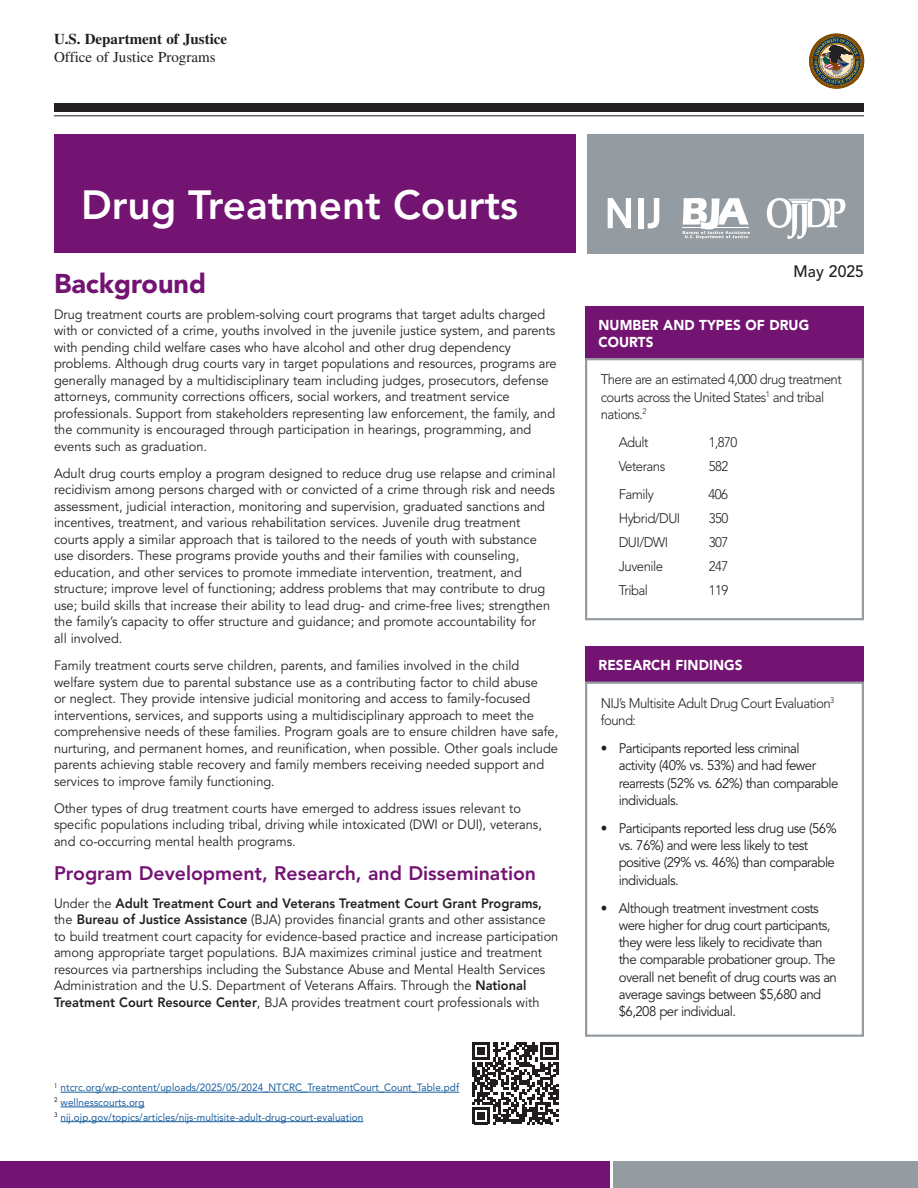
<style>
.page{position:relative;width:918px;height:1188px;background:#fff}
.page>*{position:absolute;margin:0;border:0;box-sizing:border-box;transform-origin:0 0}
.t1{font:800 40.5px "Avenir LT Std";color:#fff}
._00_L1_Head{font:900 27px "Avenir LT Std";color:#731372}
._01-Body_text{font:800 19.5px "Avenir LT Std";color:#731372}
._00-Masthead_Date{font:500 16.5px "Avenir LT Std";letter-spacing:.005em;color:#231f20;scale:.95 1}
.t2{font:700 15px "Times LT Std";color:#231f20}
.t3{font:15px "Times LT Std";color:#231f20}
._03-Fast_Facts_Head{font:900 14.25px/17.2px "Avenir LT Std";letter-spacing:.005em;color:#fff;scale:.95 1}
._04-Fast_Facts_Bulleted_Text{font:13.8px/17.2px "Avenir LT Std";letter-spacing:-.04em;color:#231f20;scale:.95 1}
._04-Fast_Facts_Body_Text{font:300 13.8px/17.2px "Avenir LT Std";letter-spacing:-.04em;color:#231f20;scale:.95 1}
._01-Body_text-2{font:13.5px/16.5px "Avenir LT Std";color:#231f20;scale:.95 1}
._04-Footnote{font:10.5px "Avenir LT Std";letter-spacing:.005em;color:#175d9e;scale:.95 1}
.s1{font-weight:800}
</style>
<div class="page">
<div style="left:54px;top:134px;width:522px;height:119px;background:#731372"></div>
<div style="left:585px;top:306px;width:279px;height:54px;background:#731372"></div>
<div style="left:585px;top:358px;width:279px;height:262px;border:2px solid #959ca1"></div>
<div style="left:0;top:1162px;width:610px;height:26px;background:#731372"></div>
<div style="left:613px;top:1162px;width:305px;height:26px;background:#959ca1"></div>
<hr style="left:54px;top:115px;width:810px;height:1px;background:#231f20">
<div style="left:54px;top:103px;width:810px;height:8px;background:#231f20"></div>
<svg style="left:809px;top:34px;width:55px;height:55px"></svg>
<div style="left:585px;top:646px;width:279px;height:37px;background:#731372"></div>
<div style="left:585px;top:682px;width:279px;height:355px;border:2px solid #959ca1"></div>
<hr style="left:61px;top:1092px;width:398px;height:1px;background:#175d9e">
<hr style="left:61px;top:1107px;width:84px;height:1px;background:#175d9e">
<hr style="left:61px;top:1121px;width:302px;height:1px;background:#175d9e">
<svg style="left:472px;top:1042px;width:86px;height:82px"></svg>
<div style="left:588px;top:134px;width:276px;height:120px;background:#959ca1"></div>
<svg style="left:682px;top:198px;width:68px;height:41px"></svg>
<svg style="left:767px;top:198px;width:79px;height:41px"></svg>
<svg style="left:608px;top:198px;width:23px;height:30px"></svg>
<div style="left:638px;top:198px;width:5px;height:30px;background:#fff"></div>
<svg style="left:648px;top:198px;width:11px;height:30px"></svg>
<p class="t2" style="left:54px;top:30px;width:175px">U.S. Department of Justice</p>
<p class="t3" style="left:54px;top:49px;width:163px">Office of Justice Programs</p>
<p class="t1" style="left:81px;top:181px;width:439px">Drug Treatment Courts</p>
<p class="_00_L1_Head" style="left:54px;top:267px;width:154px">Background</p>
<p class="_00-Masthead_Date" style="left:794px;top:262px;width:76px">May 2025</p>
<p class="_01-Body_text-2" style="left:54px;top:306px;width:531px">Drug treatment courts are problem-solving court programs that target adults charged with or convicted of a crime, youths involved in the juvenile justice system, and parents with pending child welfare cases who have alcohol and other drug dependency problems. Although drug courts vary in target populations and resources, programs are generally managed by a multidisciplinary team including judges, prosecutors, defense attorneys, community corrections officers, social workers, and treatment service professionals. Support from stakeholders representing law enforcement, the family, and the community is encouraged through participation in hearings, programming, and events such as graduation.</p>
<p class="_01-Body_text-2" style="left:54px;top:465px;width:529px">Adult drug courts employ a program designed to reduce drug use relapse and criminal recidivism among persons charged with or convicted of a crime through risk and needs assessment, judicial interaction, monitoring and supervision, graduated sanctions and incentives, treatment, and various rehabilitation services. Juvenile drug treatment courts apply a similar approach that is tailored to the needs of youth with substance use disorders. These programs provide youths and their families with counseling, education, and other services to promote immediate intervention, treatment, and structure; improve level of functioning; address problems that may contribute to drug use; build skills that increase their ability to lead drug- and crime-free lives; strengthen the family’s capacity to offer structure and guidance; and promote accountability for<br>all involved.</p>
<p class="_01-Body_text-2" style="left:54px;top:658px;width:532px">Family treatment courts serve children, parents, and families involved in the child welfare system due to parental substance use as a contributing factor to child abuse<br>or neglect. They provide intensive judicial monitoring and access to family-focused interventions, services, and supports using a multidisciplinary approach to meet the comprehensive needs of these families. Program goals are to ensure children have safe, nurturing, and permanent homes, and reunification, when possible. Other goals include parents achieving stable recovery and family members receiving needed support and services to improve family functioning.</p>
<p class="_01-Body_text-2" style="left:54px;top:800px;width:515px">Other types of drug treatment courts have emerged to address issues relevant to specific populations including tribal, driving while intoxicated (DWI or DUI), veterans, and co-occurring mental health programs.</p>
<p class="_01-Body_text" style="left:54px;top:862px;width:484px">Program Development, Research, and Dissemination</p>
<p class="_01-Body_text-2" style="left:54px;top:895px;width:532px">Under the <span class="s1">Adult Treatment Court and Veterans Treatment Court Grant Programs, </span>the <span class="s1">Bureau of Justice Assistance</span> (BJA) provides financial grants and other assistance to build treatment court capacity for evidence-based practice and increase participation among appropriate target populations. BJA maximizes criminal justice and treatment resources via partnerships including the Substance Abuse and Mental Health Services Administration and the U.S. Department of Veterans Affairs. Through the <span class="s1">National Treatment Court Resource Center</span>, BJA provides treatment court professionals with</p>
<p class="_03-Fast_Facts_Head" style="left:599px;top:316px;width:223px">NUMBER AND TYPES OF DRUG<br>COURTS</p>
<p class="_04-Fast_Facts_Body_Text" style="left:601px;top:371px;width:255px">There are an estimated 4,000 drug treatment courts across the United States<sup>1</sup> and tribal</p>
<p class="_04-Fast_Facts_Body_Text" style="left:601px;top:405px;width:50px">nations.<sup>2</sup></p>
<p class="_04-Fast_Facts_Body_Text" style="left:619px;top:434px;width:33px">Adult</p>
<p class="_04-Fast_Facts_Body_Text" style="left:709px;top:434px;width:32px">1,870</p>
<p class="_04-Fast_Facts_Body_Text" style="left:619px;top:458px;width:51px">Veterans</p>
<p class="_04-Fast_Facts_Body_Text" style="left:709px;top:458px;width:22px">582</p>
<p class="_04-Fast_Facts_Body_Text" style="left:619px;top:486px;width:39px">Family</p>
<p class="_04-Fast_Facts_Body_Text" style="left:709px;top:486px;width:22px">406</p>
<p class="_04-Fast_Facts_Body_Text" style="left:619px;top:510px;width:66px">Hybrid/DUI</p>
<p class="_04-Fast_Facts_Body_Text" style="left:709px;top:510px;width:22px">350</p>
<p class="_04-Fast_Facts_Body_Text" style="left:619px;top:534px;width:54px">DUI/DWI</p>
<p class="_04-Fast_Facts_Body_Text" style="left:709px;top:534px;width:22px">307</p>
<p class="_04-Fast_Facts_Body_Text" style="left:619px;top:558px;width:48px">Juvenile</p>
<p class="_04-Fast_Facts_Body_Text" style="left:709px;top:558px;width:22px">247</p>
<p class="_04-Fast_Facts_Body_Text" style="left:619px;top:582px;width:32px">Tribal</p>
<p class="_04-Fast_Facts_Body_Text" style="left:709px;top:582px;width:22px">119</p>
<p class="_03-Fast_Facts_Head" style="left:599px;top:656px;width:153px">RESEARCH FINDINGS</p>
<p class="_04-Fast_Facts_Body_Text" style="left:601px;top:694px;width:247px">NIJ’s Multisite Adult Drug Court Evaluation<sup>3 </sup>found:</p>
<p class="_04-Fast_Facts_Bulleted_Text" style="left:619px;top:740px;width:233px;text-indent:-18px">• Participants reported less criminal activity (40% vs. 53%) and had fewer rearrests (52% vs. 62%) than comparable individuals.</p>
<p class="_04-Fast_Facts_Bulleted_Text" style="left:619px;top:820px;width:231px;text-indent:-18px">• Participants reported less drug use (56% vs. 76%) and were less likely to test positive (29% vs. 46%) than comparable individuals.</p>
<p class="_04-Fast_Facts_Bulleted_Text" style="left:619px;top:900px;width:231px;text-indent:-18px">• Although treatment investment costs were higher for drug court participants, they were less likely to recidivate than the comparable probationer group. The overall net benefit of drug courts was an average savings between $5,680 and $6,208 per individual.</p>
<p class="_04-Footnote" style="left:54px;top:1081px;width:428px"><sup>1</sup> ntcrc.org/wp-content/uploads/2025/05/2024_NTCRC_TreatmentCourt_Count_Table.pdf</p>
<p class="_04-Footnote" style="left:54px;top:1096px;width:97px"><sup>2</sup> wellnesscourts.org</p>
<p class="_04-Footnote" style="left:54px;top:1111px;width:327px"><sup>3</sup> nij.ojp.gov/topics/articles/nijs-multisite-adult-drug-court-evaluation</p>
</div>
